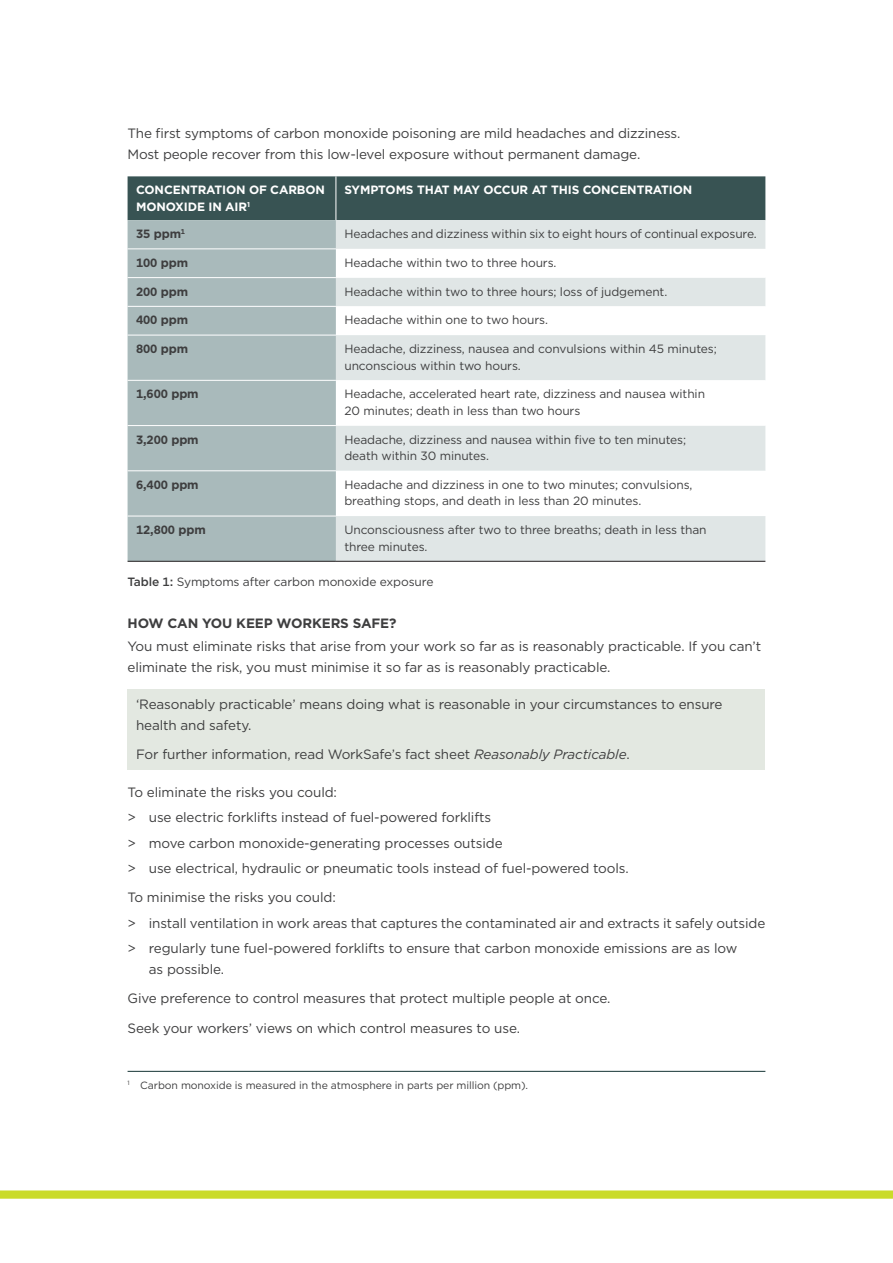
<style>
.page{position:relative;width:893px;height:1263px;background:#fff}
.page>*{position:absolute;margin:0;border:0;box-sizing:border-box;transform-origin:0 0}
.body{font:13.5px/21px "Gotham";letter-spacing:-.01em;color:#3e3e3f}
.body_before_bullet{font:13.5px "Gotham";letter-spacing:-.01em;color:#3e3e3f}
.t1{font:700 13.5px "Gotham";letter-spacing:-.01em;color:#3e3e3f}
.table_body{font:12px/16.5px "Gotham";letter-spacing:-.01em;color:#3e3e3f}
.table_H1{font:700 12px/16.5px "Gotham";letter-spacing:-.01em;color:#fff}
.table_H2{font:700 12px "Gotham";letter-spacing:-.01em;color:#3e3e3f}
.footnotes_first{font:10.5px "Gotham";letter-spacing:-.01em;color:#3e3e3f}
.s1{font-weight:500}
.s2{font-style:italic}
</style>
<div class="page">
<svg style="left:0;top:1190px;width:893px;height:9px;background:#cede3c"></svg>
<div style="left:128px;top:176px;width:637px;height:44px;background:#385353"></div>
<div style="left:128px;top:220px;width:208px;height:341px;background:#a9babb"></div>
<div style="left:336px;top:220px;width:429px;height:341px;background:#e0e6e6"></div>
<svg style="left:336px;top:249px;width:429px;height:267px"></svg>
<hr style="left:336px;top:176px;width:1px;height:44px;background:#fff">
<hr style="left:128px;top:249px;width:208px;height:1px;background:#fff">
<hr style="left:128px;top:277px;width:208px;height:1px;background:#fff">
<hr style="left:128px;top:306px;width:208px;height:1px;background:#fff">
<hr style="left:128px;top:335px;width:208px;height:1px;background:#fff">
<hr style="left:128px;top:380px;width:208px;height:1px;background:#fff">
<hr style="left:128px;top:425px;width:208px;height:1px;background:#fff">
<hr style="left:128px;top:470px;width:208px;height:1px;background:#fff">
<hr style="left:128px;top:516px;width:208px;height:1px;background:#fff">
<hr style="left:128px;top:561px;width:208px;height:1px;background:#231f20">
<hr style="left:336px;top:561px;width:429px;height:1px;background:#231f20">
<div style="left:128px;top:689px;width:637px;height:81px;background:#e3e8e1"></div>
<hr style="left:128px;top:1071px;width:637px;height:1px;background:#153333">
<p class="body" style="left:128px;top:123px;width:554px">The first symptoms of carbon monoxide poisoning are mild headaches and dizziness.<br>Most people recover from this low-level exposure without permanent damage.</p>
<p class="table_H1" style="left:136px;top:182px;width:190px">CONCENTRATION OF CARBON<br>MONOXIDE IN AIR<sup>1</sup></p>
<p class="table_H1" style="left:344px;top:182px;width:349px">SYMPTOMS THAT MAY OCCUR AT THIS CONCENTRATION</p>
<p class="table_H2" style="left:136px;top:226px;width:51px">35 ppm<sup>1</sup></p>
<p class="table_body" style="left:344px;top:225px;width:414px">Headaches and dizziness within six to eight hours of continual exposure.</p>
<p class="table_H2" style="left:136px;top:255px;width:54px">100 ppm</p>
<p class="table_body" style="left:344px;top:254px;width:214px">Headache within two to three hours.</p>
<p class="table_H2" style="left:136px;top:283px;width:54px">200 ppm</p>
<p class="table_body" style="left:344px;top:283px;width:324px">Headache within two to three hours; loss of judgement.</p>
<p class="table_H2" style="left:136px;top:312px;width:54px">400 ppm</p>
<p class="table_body" style="left:344px;top:312px;width:205px">Headache within one to two hours.</p>
<p class="table_H2" style="left:136px;top:341px;width:54px">800 ppm</p>
<p class="table_body" style="left:344px;top:340px;width:374px">Headache, dizziness, nausea and convulsions within 45 minutes; unconscious within two hours.</p>
<p class="table_H2" style="left:136px;top:386px;width:64px">1,600 ppm</p>
<p class="table_body" style="left:344px;top:386px;width:362px">Headache, accelerated heart rate, dizziness and nausea within<br>20 minutes; death in less than two hours</p>
<p class="table_H2" style="left:136px;top:431px;width:64px">3,200 ppm</p>
<p class="table_body" style="left:344px;top:431px;width:343px">Headache, dizziness and nausea within five to ten minutes; death within 30 minutes.</p>
<p class="table_H2" style="left:136px;top:477px;width:64px">6,400 ppm</p>
<p class="table_body" style="left:344px;top:476px;width:350px">Headache and dizziness in one to two minutes; convulsions, breathing stops, and death in less than 20 minutes.</p>
<p class="table_H2" style="left:136px;top:522px;width:71px">12,800 ppm</p>
<p class="table_body" style="left:344px;top:521px;width:364px">Unconsciousness after two to three breaths; death in less than three minutes.</p>
<p class="table_body" style="left:128px;top:573px;width:307px"><span class="s1">Table 1:</span> Symptoms after carbon monoxide exposure</p>
<h2 class="t1" style="left:128px;top:614px;width:270px">HOW CAN YOU KEEP WORKERS SAFE?</h2>
<p class="body" style="left:128px;top:636px;width:635px">You must eliminate risks that arise from your work so far as is reasonably practicable. If you can’t eliminate the risk, you must minimise it so far as is reasonably practicable.</p>
<p class="body" style="left:136px;top:693px;width:588px">‘Reasonably practicable’ means doing what is reasonable in your circumstances to ensure health and safety.</p>
<p class="body" style="left:136px;top:743px;width:495px">For further information, read WorkSafe’s fact sheet <span class="s2">Reasonably Practicable</span>.</p>
<p class="body_before_bullet" style="left:128px;top:784px;width:211px">To eliminate the risks you could:</p>
<p class="body" style="left:128px;top:807px;width:365px">&gt; use electric forklifts instead of fuel-powered forklifts</p>
<p class="body" style="left:128px;top:832px;width:377px">&gt; move carbon monoxide-generating processes outside</p>
<p class="body" style="left:128px;top:857px;width:503px">&gt; use electrical, hydraulic or pneumatic tools instead of fuel-powered tools.</p>
<p class="body_before_bullet" style="left:128px;top:889px;width:210px">To minimise the risks you could:</p>
<p class="body" style="left:128px;top:912px;width:639px">&gt; install ventilation in work areas that captures the contaminated air and extracts it safely outside</p>
<p class="body" style="left:149px;top:937px;width:590px;text-indent:-21px">&gt; regularly tune fuel-powered forklifts to ensure that carbon monoxide emissions are as low as possible.</p>
<p class="body" style="left:128px;top:988px;width:484px">Give preference to control measures that protect multiple people at once.</p>
<p class="body" style="left:128px;top:1017px;width:394px">Seek your workers’ views on which control measures to use.</p>
<p class="footnotes_first" style="left:128px;top:1078px;width:402px"><sup>1</sup> Carbon monoxide is measured in the atmosphere in parts per million (ppm).</p>
</div>
